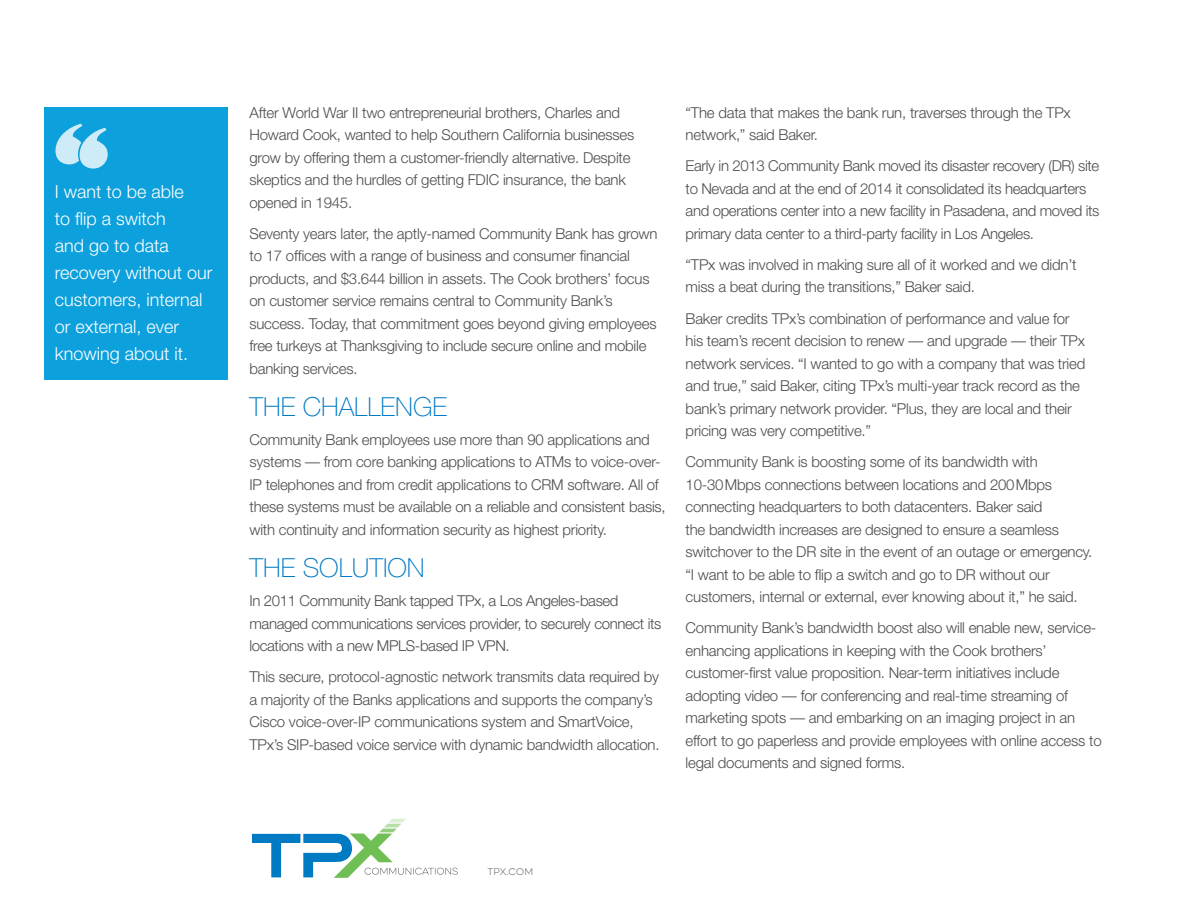
<style>
.page{position:relative;width:1188px;height:918px;background:#fff}
.page>*{position:absolute;margin:0;border:0;box-sizing:border-box;transform-origin:0 0}
.t1{font:100 26.25px "Helvetica Neue";color:#007ac2}
.t2{font:300 18px/27px "Helvetica Neue";color:#fff}
.t3{font:300 15px/22.5px "Helvetica Neue";letter-spacing:-.015em;color:#4b4c4d}
.t4{font:100 8.7px "Eveleth Clean";letter-spacing:.02em;color:#57585a}
</style>
<div class="page">
<div style="left:44px;top:107px;width:184px;height:272px;background:#0ca0dc"></div>
<svg style="left:55px;top:124px;width:53px;height:45px"></svg>
<svg style="left:251px;top:819px;width:207px;height:59px"></svg>
<p class="t2" style="left:55px;top:178px;width:159px">I want to be able<br>to flip a switch<br>and go to data recovery without our customers, internal or external, ever knowing about it.</p>
<p class="t3" style="left:249px;top:101px;width:386px">After World War II two entrepreneurial brothers, Charles and Howard Cook, wanted to help Southern California businesses grow by offering them a customer-friendly alternative. Despite skeptics and the hurdles of getting FDIC insurance, the bank opened in 1945.</p>
<p class="t3" style="left:249px;top:222px;width:410px">Seventy years later, the aptly-named Community Bank has grown to 17 offices with a range of business and consumer financial products, and $3.644 billion in assets. The Cook brothers’ focus on customer service remains central to Community Bank’s success. Today, that commitment goes beyond giving employees free turkeys at Thanksgiving to include secure online and mobile banking services.</p>
<h1 class="t1" style="left:249px;top:392px;width:199px">THE CHALLENGE</h1>
<p class="t3" style="left:249px;top:428px;width:418px">Community Bank employees use more than 90 applications and systems — from core banking applications to ATMs to voice-over-IP telephones and from credit applications to CRM software. All of these systems must be available on a reliable and consistent basis, with continuity and information security as highest priority.</p>
<h1 class="t1" style="left:249px;top:553px;width:177px">THE SOLUTION</h1>
<p class="t3" style="left:249px;top:589px;width:413px">In 2011 Community Bank tapped TPx, a Los Angeles-based managed communications services provider, to securely connect its locations with a new MPLS-based IP VPN.</p>
<p class="t3" style="left:249px;top:665px;width:412px">This secure, protocol-agnostic network transmits data required by a majority of the Banks applications and supports the company’s Cisco voice-over-IP communications system and SmartVoice, TPx’s SIP-based voice service with dynamic bandwidth allocation.</p>
<p class="t3" style="left:686px;top:101px;width:387px">“The data that makes the bank run, traverses through the TPx network,” said Baker.</p>
<p class="t3" style="left:686px;top:154px;width:415px">Early in 2013 Community Bank moved its disaster recovery (DR) site to Nevada and at the end of 2014 it consolidated its headquarters and operations center into a new facility in Pasadena, and moved its primary data center to a third-party facility in Los Angeles.</p>
<p class="t3" style="left:686px;top:253px;width:392px">“TPx was involved in making sure all of it worked and we didn’t miss a beat during the transitions,” Baker said.</p>
<p class="t3" style="left:686px;top:307px;width:401px">Baker credits TPx’s combination of performance and value for his team’s recent decision to renew — and upgrade — their TPx network services. “I wanted to go with a company that was tried and true,” said Baker, citing TPx’s multi-year track record as the bank’s primary network provider. “Plus, they are local and their pricing was very competitive.”</p>
<p class="t3" style="left:686px;top:450px;width:408px">Community Bank is boosting some of its bandwidth with 10-30Mbps connections between locations and 200Mbps connecting headquarters to both datacenters. Baker said<br>the bandwidth increases are designed to ensure a seamless switchover to the DR site in the event of an outage or emergency. “I want to be able to flip a switch and go to DR without our customers, internal or external, ever knowing about it,” he said.</p>
<p class="t3" style="left:686px;top:616px;width:418px">Community Bank’s bandwidth boost also will enable new, service&shy;enhancing applications in keeping with the Cook brothers’ customer-first value proposition. Near-term initiatives include adopting video — for conferencing and real-time streaming of marketing spots — and embarking on an imaging project in an effort to go paperless and provide employees with online access to legal documents and signed forms.</p>
<p class="t4" style="left:488px;top:865px;width:47px">TPX.COM</p>
</div>
